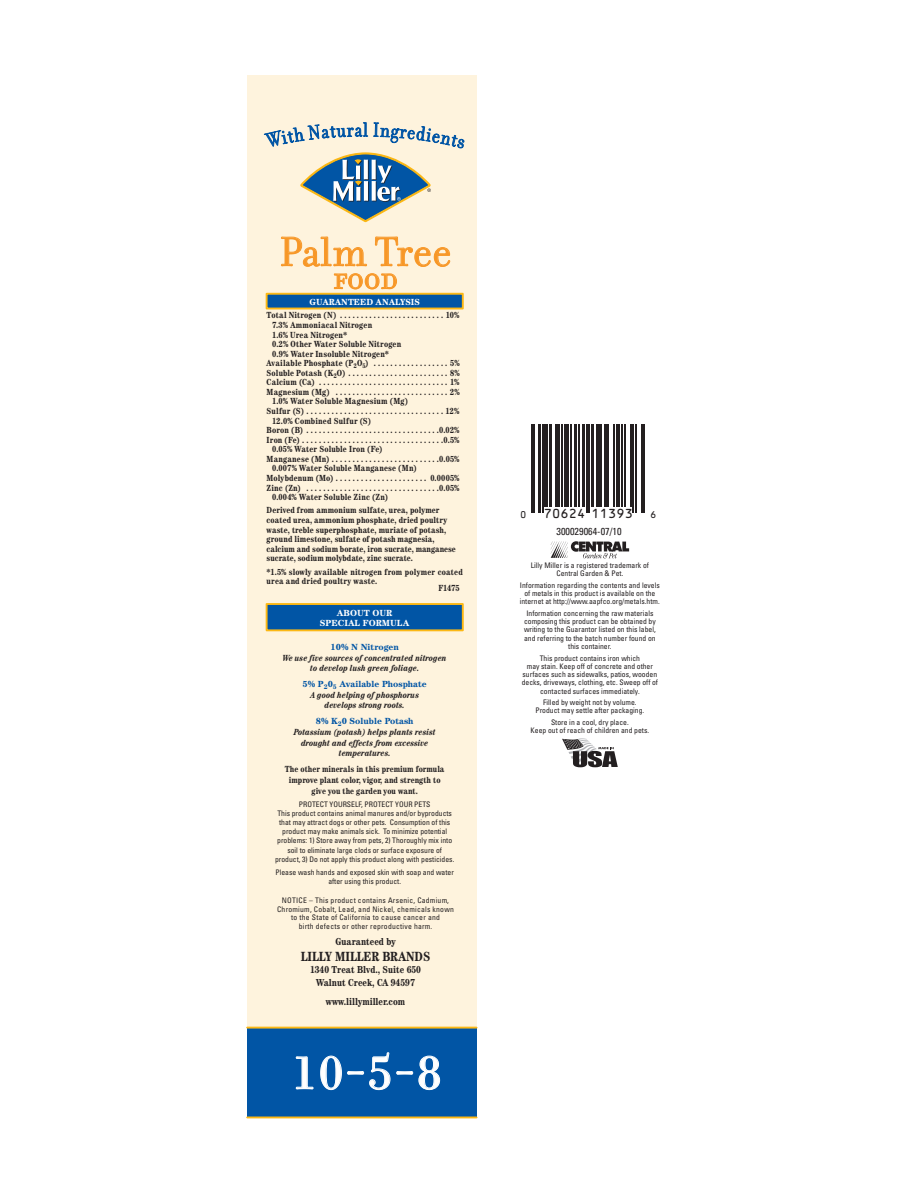
<style>
.page{position:relative;width:918px;height:1188px;background:#fff}
.page>*{position:absolute;margin:0;border:0;box-sizing:border-box;transform-origin:0 0}
.t1{font:49.65px "Filosofia Unicase";color:#fff}
.t2{font:44.4px "Filosofia";color:#f79727}
.t3{font:36px "Filosofia Small Caps";color:#f79727}
.t4{font:700 condensed 13.35px "Century IT Cby BT";color:#231f20}
.t5{font:12.6px "Ocr B";letter-spacing:.065em;color:#231f20}
.t6{font:700 condensed 10.2px/12.3px "Century IT Cby BT";color:#231f20;text-align:center}
.t7{font:condensed 10.2px "Univers";color:#231f20}
.t8{font:9.45px "Ocr B";color:#231f20}
.t9{font:700 condensed 8.85px/9.6px "Century IT Cby BT";letter-spacing:.01em;color:#231f20;text-align:center}
.t10{font:italic 700 condensed 8.85px/10.6px "Century IT Cby BT";color:#231f20;text-align:center}
.t11{font:700 condensed 8.85px "Century IT Cby BT";letter-spacing:.03em;color:#231f20}
.t12{font:700 8.85px/10.6px "Century IT Cby BT";color:#fff;text-align:center}
.t13{font:condensed 7.65px/8.2px "Univers";color:#231f20;text-align:center}
.t14{font:condensed 7.65px/8.6px "Univers";letter-spacing:.03em;color:#231f20;text-align:center}
.s1{font-stretch:normal;color:#fff}
.s2{font-style:normal;font-stretch:normal;color:#0155a5}
</style>
<div class="page">
<div style="left:247px;top:75px;width:230px;height:955px;background:#fef3dd"></div>
<div style="left:247px;top:1028px;width:230px;height:89px;background:#0155a5"></div>
<div style="left:266px;top:603px;width:198px;height:28px;background:#0155a5;border:2px solid #fcb814"></div>
<div style="left:266px;top:293px;width:198px;height:16px;background:#0155a5;border:2px solid #fcb814"></div>
<svg style="left:281px;top:236px;width:169px;height:31px"></svg>
<svg style="left:334px;top:273px;width:63px;height:17px"></svg>
<svg style="left:264px;top:122px;width:200px;height:101px"></svg>
<svg style="left:296px;top:1052px;width:144px;height:38px"></svg>
<hr style="left:247px;top:1027px;width:230px;height:2px;background:#fcb814">
<hr style="left:247px;top:1117px;width:230px;height:1px;background:#fcb814">
<svg style="left:533px;top:424px;width:111px;height:89px"></svg>
<hr style="left:531px;top:424px;width:2px;height:89px;background:#231f20">
<hr style="left:534px;top:424px;width:1px;height:89px;background:#231f20">
<hr style="left:539px;top:424px;width:2px;height:89px;background:#231f20">
<hr style="left:542px;top:424px;width:1px;height:89px;background:#231f20">
<hr style="left:544px;top:424px;width:4px;height:83px;background:#231f20">
<hr style="left:549px;top:424px;width:3px;height:83px;background:#231f20">
<hr style="left:555px;top:424px;width:3px;height:83px;background:#231f20">
<hr style="left:559px;top:424px;width:1px;height:83px;background:#231f20">
<hr style="left:561px;top:424px;width:1px;height:83px;background:#231f20">
<hr style="left:564px;top:424px;width:4px;height:83px;background:#231f20">
<hr style="left:571px;top:424px;width:1px;height:83px;background:#231f20">
<hr style="left:574px;top:424px;width:3px;height:83px;background:#231f20">
<hr style="left:578px;top:424px;width:1px;height:83px;background:#231f20">
<hr style="left:583px;top:424px;width:2px;height:83px;background:#231f20">
<hr style="left:586px;top:424px;width:2px;height:89px;background:#231f20">
<hr style="left:589px;top:424px;width:1px;height:89px;background:#231f20">
<hr style="left:591px;top:424px;width:3px;height:83px;background:#231f20">
<hr style="left:596px;top:424px;width:2px;height:83px;background:#231f20">
<hr style="left:599px;top:424px;width:3px;height:83px;background:#231f20">
<hr style="left:604px;top:424px;width:3px;height:83px;background:#231f20">
<hr style="left:608px;top:424px;width:1px;height:83px;background:#231f20">
<hr style="left:614px;top:424px;width:1px;height:83px;background:#231f20">
<hr style="left:616px;top:424px;width:4px;height:83px;background:#231f20">
<hr style="left:621px;top:424px;width:1px;height:83px;background:#231f20">
<hr style="left:624px;top:424px;width:2px;height:83px;background:#231f20">
<hr style="left:630px;top:424px;width:2px;height:83px;background:#231f20">
<hr style="left:633px;top:424px;width:1px;height:89px;background:#231f20">
<hr style="left:635px;top:424px;width:1px;height:89px;background:#231f20">
<hr style="left:641px;top:424px;width:1px;height:89px;background:#231f20">
<hr style="left:644px;top:424px;width:1px;height:89px;background:#231f20">
<svg style="left:551px;top:541px;width:78px;height:17px"></svg>
<svg style="left:562px;top:738px;width:56px;height:29px"></svg>
<p class="t2" style="left:279px;top:227px;width:174px">Palm Tree</p>
<p class="t3" style="left:333px;top:258px;width:67px">food</p>
<p class="t9" style="left:267px;top:295px;width:194px;line-height:13.4px"><span class="s1">GUARANTEED ANALYSIS<br></span>Total Nitrogen (N) . . . . . . . . . . . . . . . . . . . . . . . . . 10%</p>
<p class="t9" style="left:272px;top:320px;width:102px">7.3% Ammoniacal Nitrogen</p>
<p class="t9" style="left:272px;top:330px;width:77px">1.6% Urea Nitrogen*</p>
<p class="t9" style="left:272px;top:339px;width:131px">0.2% Other Water Soluble Nitrogen</p>
<p class="t9" style="left:272px;top:349px;width:118px">0.9% Water Insoluble Nitrogen*</p>
<p class="t9" style="left:267px;top:358px;width:195px">Available Phosphate (P<sub>2</sub>O<sub>5</sub>) . . . . . . . . . . . . . . . . . . 5%</p>
<p class="t9" style="left:267px;top:368px;width:195px">Soluble Potash (K<sub>2</sub>O) . . . . . . . . . . . . . . . . . . . . . . . . 8%</p>
<p class="t9" style="left:267px;top:377px;width:194px">Calcium (Ca) . . . . . . . . . . . . . . . . . . . . . . . . . . . . . . . 1%</p>
<p class="t9" style="left:267px;top:387px;width:195px">Magnesium (Mg) . . . . . . . . . . . . . . . . . . . . . . . . . . . 2%</p>
<p class="t9" style="left:272px;top:396px;width:137px">1.0% Water Soluble Magnesium (Mg)</p>
<p class="t11" style="left:267px;top:406px;width:194px">Sulfur (S) . . . . . . . . . . . . . . . . . . . . . . . . . . . . . . . . . 12%</p>
<p class="t9" style="left:272px;top:416px;width:100px">12.0% Combined Sulfur (S)</p>
<p class="t9" style="left:267px;top:425px;width:195px">Boron (B) . . . . . . . . . . . . . . . . . . . . . . . . . . . . . . . .0.02%</p>
<p class="t9" style="left:267px;top:435px;width:195px">Iron (Fe) . . . . . . . . . . . . . . . . . . . . . . . . . . . . . . . . . .0.5%</p>
<p class="t9" style="left:272px;top:444px;width:112px">0.05% Water Soluble Iron (Fe)</p>
<p class="t9" style="left:267px;top:454px;width:195px">Manganese (Mn) . . . . . . . . . . . . . . . . . . . . . . . . . .0.05%</p>
<p class="t9" style="left:272px;top:463px;width:146px">0.007% Water Soluble Manganese (Mn)</p>
<p class="t9" style="left:267px;top:473px;width:195px">Molybdenum (Mo) . . . . . . . . . . . . . . . . . . . . . . 0.0005%</p>
<p class="t9" style="left:267px;top:482px;width:195px">Zinc (Zn) . . . . . . . . . . . . . . . . . . . . . . . . . . . . . . . .0.05%</p>
<p class="t9" style="left:272px;top:492px;width:117px">0.004% Water Soluble Zinc (Zn)</p>
<p class="t9" style="left:267px;top:505px;width:191px;text-align:left">Derived from ammonium sulfate, urea, polymer coated urea, ammonium phosphate, dried poultry waste, treble superphosphate, muriate of potash, ground limestone, sulfate of potash magnesia, calcium and sodium borate, iron sucrate, manganese sucrate, sodium molybdate, zinc sucrate.</p>
<p class="t9" style="left:267px;top:567px;width:198px;text-align:left">*1.5% slowly available nitrogen from polymer coated urea and dried poultry waste.</p>
<p class="t9" style="left:438px;top:583px;width:23px">F1475</p>
<p class="t12" style="left:320px;top:607px;width:91px">ABOUT OUR<br>SPECIAL FORMULA</p>
<p class="t10" style="left:283px;top:641px;width:165px"><span class="s2">10% N Nitrogen<br></span>We use five sources of concentrated nitrogen to develop lush green foliage.</p>
<p class="t10" style="left:303px;top:678px;width:126px"><span class="s2">5% P</span><sub>2</sub><span class="s2">0</span><sub>5</sub> <span class="s2">Available Phosphate<br></span>A good helping of phosphorus develops strong roots.</p>
<p class="t10" style="left:294px;top:716px;width:143px"><span class="s2">8% K</span><sub>2</sub><span class="s2">0 Soluble Potash<br></span>Potassium (potash) helps plants resist drought and effects from excessive temperatures.</p>
<p class="t9" style="left:285px;top:764px;width:161px;line-height:10.6px">The other minerals in this premium formula improve plant color, vigor, and strength to give you the garden you want.</p>
<p class="t13" style="left:275px;top:799px;width:181px;line-height:9.1px">PROTECT YOURSELF, PROTECT YOUR PETS<br>This product contains animal manures and/or byproducts that may attract dogs or other pets. Consumption of this product may make animals sick. To minimize potential problems: 1) Store away from pets, 2) Thoroughly mix into soil to eliminate large clods or surface exposure of product, 3) Do not apply this product along with pesticides.</p>
<p class="t13" style="left:275px;top:867px;width:180px;line-height:9.1px">Please wash hands and exposed skin with soap and water after using this product.</p>
<p class="t14" style="left:277px;top:896px;width:178px">NOTICE – This product contains Arsenic, Cadmium, Chromium, Cobalt, Lead, and Nickel, chemicals known to the State of California to cause cancer and<br>birth defects or other reproductive harm.</p>
<p class="t6" style="left:335px;top:935px;width:62px">Guaranteed by</p>
<p class="t4" style="left:301px;top:948px;width:131px">LILLY MILLER BRANDS</p>
<p class="t6" style="left:310px;top:963px;width:113px">1340 Treat Blvd., Suite 650<br>Walnut Creek, CA 94597</p>
<p class="t6" style="left:326px;top:995px;width:81px">www.lillymiller.com</p>
<p class="t1" style="left:291px;top:1043px;width:153px">10-5-8</p>
<p class="t8" style="left:520px;top:511px;width:7px">0</p>
<p class="t5" style="left:544px;top:509px;width:90px">70624 11393</p>
<p class="t8" style="left:650px;top:511px;width:7px">6</p>
<p class="t7" style="left:557px;top:525px;width:67px">300029064-07/10</p>
<p class="t13" style="left:531px;top:561px;width:120px">Lilly Miller is a registered trademark of<br>Central Garden &amp; Pet.</p>
<p class="t13" style="left:520px;top:581px;width:142px">Information regarding the contents and levels of metals in this product is available on the internet at http://www.aapfco.org/metals.htm.</p>
<p class="t13" style="left:524px;top:609px;width:133px">Information concerning the raw materials composing this product can be obtained by writing to the Guarantor listed on this label, and referring to the batch number found on this container.</p>
<p class="t13" style="left:522px;top:653px;width:138px">This product contains iron which<br>may stain. Keep off of concrete and other surfaces such as sidewalks, patios, wooden decks, driveways, clothing, etc. Sweep off of contacted surfaces immediately.</p>
<p class="t13" style="left:536px;top:698px;width:110px">Filled by weight not by volume.<br>Product may settle after packaging.</p>
<p class="t13" style="left:531px;top:718px;width:120px">Store in a cool, dry place.<br>Keep out of reach of children and pets.</p>
</div>
